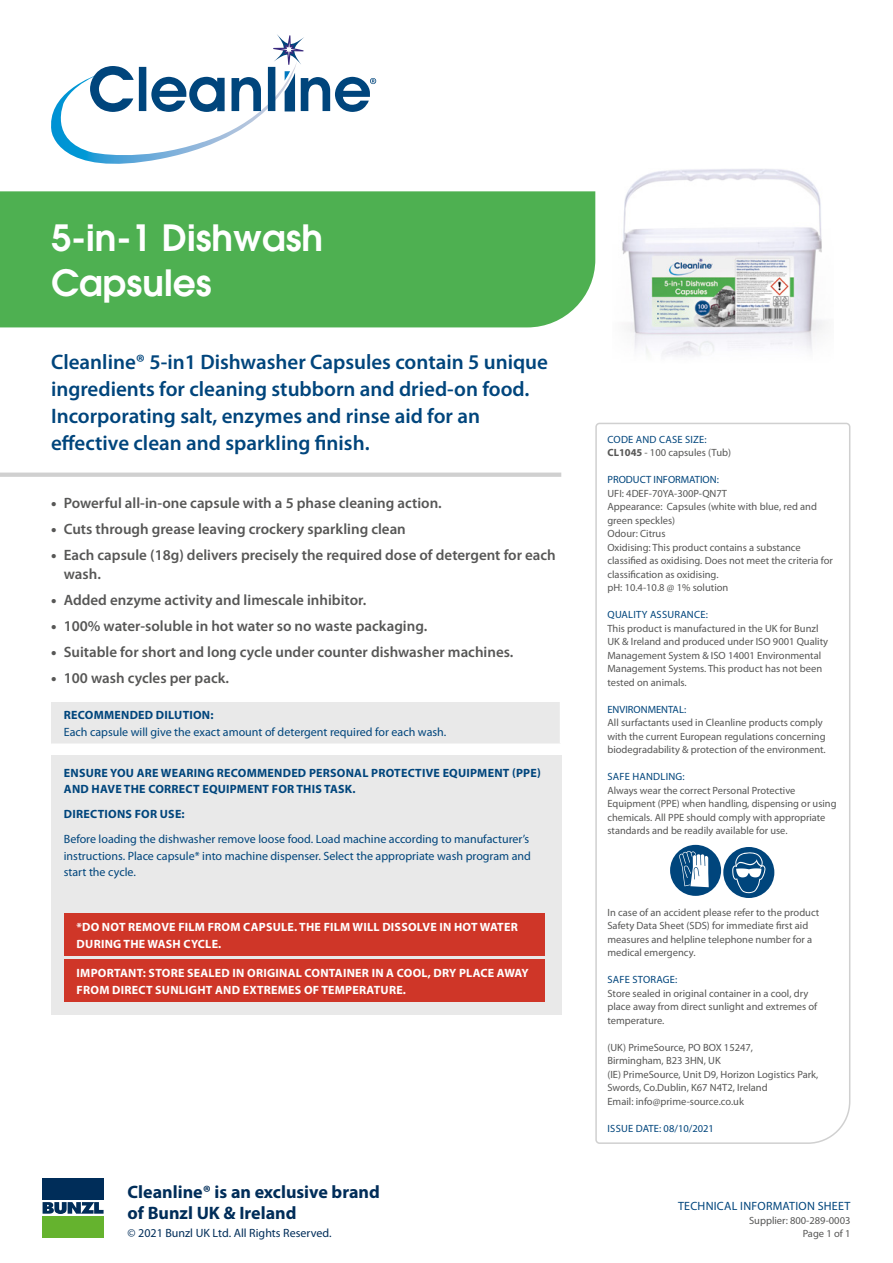
<style>
.page{position:relative;width:893px;height:1263px;background:#fff}
.page>*{position:absolute;margin:0;border:0;box-sizing:border-box;transform-origin:0 0}
.TOP_Product_Name{font:600 36px/45px "Avant Garde";color:#fff}
.TOP_Product_Summary{font:600 21px/27px "Myriad Pro";color:#00457c}
.t1{font:700 18px/21px "Myriad Pro";color:#002d59}
.t2{font:600 15px/19.5px "Myriad Pro";color:#575756}
.DIRECTIONS_Text{font:12px/16.5px "Myriad Pro";color:#00457c}
.DIRECTIONS_Text-2{font:700 12px/16.5px "Myriad Pro";letter-spacing:.02em;color:#fff}
.DIRECTIONS_Title_CAP{font:700 12px/16.5px "Myriad Pro";letter-spacing:.02em;color:#00457c}
.t3{font:12px "Myriad Pro";color:#002d59}
.TOP_Product_Name-2{font:12px "Myriad Pro";letter-spacing:.02em;color:#00457c}
.Technical_Info_Small{font:10.5px/13.5px "Myriad Pro";color:#575756}
.Techncial_Title{font:10.5px "Myriad Pro";letter-spacing:.02em;color:#00457c}
.Technical_Info_Small-2{font:10.5px "Myriad Pro";color:#00457c}
.s1{font-weight:900}
.s2{font-weight:700}
</style>
<div class="page">
<svg style="left:42px;top:1178px;width:62px;height:60px"></svg>
<div style="left:43px;top:1178px;width:61px;height:22px;background:#002d59"></div>
<div style="left:43px;top:1216px;width:61px;height:21px;background:#65b32e"></div>
<svg style="left:43px;top:1202px;width:61px;height:12px"></svg>
<svg style="left:51px;top:35px;width:325px;height:129px"></svg>
<div style="left:0;top:191px;width:595px;height:136px;background:#4eb051"></div>
<hr style="left:0;top:473px;width:561px;height:4px;background:#d0d0d0">
<div style="left:51px;top:702px;width:510px;height:42px;background:#e9e9e9"></div>
<hr style="left:51px;top:743px;width:510px;height:2px;background:#fff">
<hr style="left:560px;top:702px;width:1px;height:41px;background:#fff">
<div style="left:51px;top:755px;width:510px;height:260px;background:#e9e9e9"></div>
<div style="left:64px;top:913px;width:480px;height:43px;background:#cf3628"></div>
<div style="left:64px;top:960px;width:480px;height:42px;background:#cf3628"></div>
<svg style="left:595px;top:422px;width:256px;height:722px"></svg>
<img style="left:622px;top:169px;width:203px;height:186px">
<p class="TOP_Product_Name" style="left:51px;top:215px;width:274px">5-in-1 Dishwash<br>Capsules</p>
<p class="TOP_Product_Summary" style="left:51px;top:348px;width:499px">Cleanline® 5-in1 Dishwasher Capsules contain 5 unique ingredients for cleaning stubborn and dried-on food.<br>Incorporating salt, enzymes and rinse aid for an effective clean and sparkling finish.</p>
<p class="t2" style="left:51px;top:493px;width:392px"><span class="s1">•</span> Powerful all-in-one capsule with a 5 phase cleaning action.</p>
<p class="t2" style="left:51px;top:519px;width:356px"><span class="s1">•</span> Cuts through grease leaving crockery sparkling clean</p>
<p class="t2" style="left:64px;top:545px;width:494px;text-indent:-13px"><span class="s1">•</span> Each capsule (18g) delivers precisely the required dose of detergent for each wash.</p>
<p class="t2" style="left:51px;top:590px;width:317px"><span class="s1">•</span> Added enzyme activity and limescale inhibitor.</p>
<p class="t2" style="left:51px;top:616px;width:378px"><span class="s1">•</span> 100% water-soluble in hot water so no waste packaging.</p>
<p class="t2" style="left:51px;top:642px;width:464px"><span class="s1">•</span> Suitable for short and long cycle under counter dishwasher machines.</p>
<p class="t2" style="left:51px;top:668px;width:180px"><span class="s1">•</span> 100 wash cycles per pack.</p>
<p class="DIRECTIONS_Text" style="left:64px;top:707px;width:384px"><span class="s2">RECOMMENDED DILUTION:<br></span>Each capsule will give the exact amount of detergent required for each wash.</p>
<p class="DIRECTIONS_Title_CAP" style="left:64px;top:765px;width:479px">ENSURE YOU ARE WEARING RECOMMENDED PERSONAL PROTECTIVE EQUIPMENT (PPE)<br>AND HAVE THE CORRECT EQUIPMENT FOR THIS TASK.</p>
<p class="DIRECTIONS_Title_CAP" style="left:64px;top:806px;width:122px">DIRECTIONS FOR USE:</p>
<p class="DIRECTIONS_Text" style="left:64px;top:831px;width:469px">Before loading the dishwasher remove loose food. Load machine according to manufacturer’s instructions. Place capsule* into machine dispenser. Select the appropriate wash program and start the cycle.</p>
<p class="DIRECTIONS_Text-2" style="left:77px;top:919px;width:443px">*DO NOT REMOVE FILM FROM CAPSULE. THE FILM WILL DISSOLVE IN HOT WATER<br>DURING THE WASH CYCLE.</p>
<p class="DIRECTIONS_Text-2" style="left:77px;top:965px;width:454px">IMPORTANT: STORE SEALED IN ORIGINAL CONTAINER IN A COOL, DRY PLACE AWAY<br>FROM DIRECT SUNLIGHT AND EXTREMES OF TEMPERATURE.</p>
<h3 class="t1" style="left:128px;top:1182px;width:254px">Cleanline® is an exclusive brand of Bunzl UK &amp; Ireland</h3>
<p class="t3" style="left:128px;top:1227px;width:205px">© 2021 Bunzl UK Ltd. All Rights Reserved.</p>
<p class="Techncial_Title" style="left:608px;top:433px;width:101px">CODE AND CASE SIZE:</p>
<p class="Technical_Info_Small" style="left:607px;top:446px;width:125px"><span class="s2">CL1045</span> - 100 capsules (Tub)</p>
<p class="Technical_Info_Small-2" style="left:607px;top:474px;width:113px">PRODUCT INFORMATION:</p>
<p class="Technical_Info_Small" style="left:607px;top:487px;width:121px">UFI: 4DEF-70YA-300P-QN7T</p>
<p class="Technical_Info_Small" style="left:607px;top:500px;width:211px">Appearance: Capsules (white with blue, red and green speckles)</p>
<p class="Technical_Info_Small" style="left:607px;top:527px;width:60px">Odour: Citrus</p>
<p class="Technical_Info_Small" style="left:607px;top:541px;width:227px">Oxidising: This product contains a substance classified as oxidising. Does not meet the criteria for classification as oxidising.</p>
<p class="Technical_Info_Small" style="left:607px;top:581px;width:122px">pH: 10.4-10.8 @ 1% solution</p>
<p class="Techncial_Title" style="left:608px;top:609px;width:102px">QUALITY ASSURANCE:</p>
<p class="Technical_Info_Small" style="left:607px;top:622px;width:222px">This product is manufactured in the UK for Bunzl UK &amp; Ireland and produced under ISO 9001 Quality Management System &amp; ISO 14001 Environmental Management Systems. This product has not been tested on animals.</p>
<p class="Technical_Info_Small-2" style="left:607px;top:703px;width:80px">ENVIRONMENTAL:</p>
<p class="Technical_Info_Small" style="left:607px;top:716px;width:220px">All surfactants used in Cleanline products comply with the current European regulations concerning biodegradability &amp; protection of the environment.</p>
<p class="Techncial_Title" style="left:608px;top:771px;width:79px">SAFE HANDLING:</p>
<p class="Technical_Info_Small" style="left:607px;top:784px;width:231px">Always wear the correct Personal Protective Equipment (PPE) when handling, dispensing or using chemicals. All PPE should comply with appropriate standards and be readily available for use.</p>
<p class="Technical_Info_Small" style="left:607px;top:906px;width:213px">In case of an accident please refer to the product Safety Data Sheet (SDS) for immediate first aid measures and helpline telephone number for a medical emergency.</p>
<p class="Techncial_Title" style="left:608px;top:974px;width:71px">SAFE STORAGE:</p>
<p class="Technical_Info_Small" style="left:607px;top:987px;width:211px">Store sealed in original container in a cool, dry place away from direct sunlight and extremes of temperature.</p>
<p class="Technical_Info_Small" style="left:607px;top:1041px;width:212px">(UK) PrimeSource, PO BOX 15247,<br>Birmingham, B23 3HN, UK<br>(IE) PrimeSource, Unit D9, Horizon Logistics Park, Swords, Co.Dublin, K67 N4T2, Ireland</p>
<p class="Technical_Info_Small" style="left:607px;top:1095px;width:138px">Email: info@prime-source.co.uk</p>
<p class="Techncial_Title" style="left:608px;top:1122px;width:108px">ISSUE DATE: 08/10/2021</p>
<p class="TOP_Product_Name-2" style="left:678px;top:1200px;width:174px">TECHNICAL INFORMATION SHEET</p>
<p class="Technical_Info_Small" style="left:749px;top:1214px;width:103px">Supplier: 800-289-0003</p>
<p class="Technical_Info_Small" style="left:803px;top:1227px;width:49px">Page 1 of 1</p>
</div>
